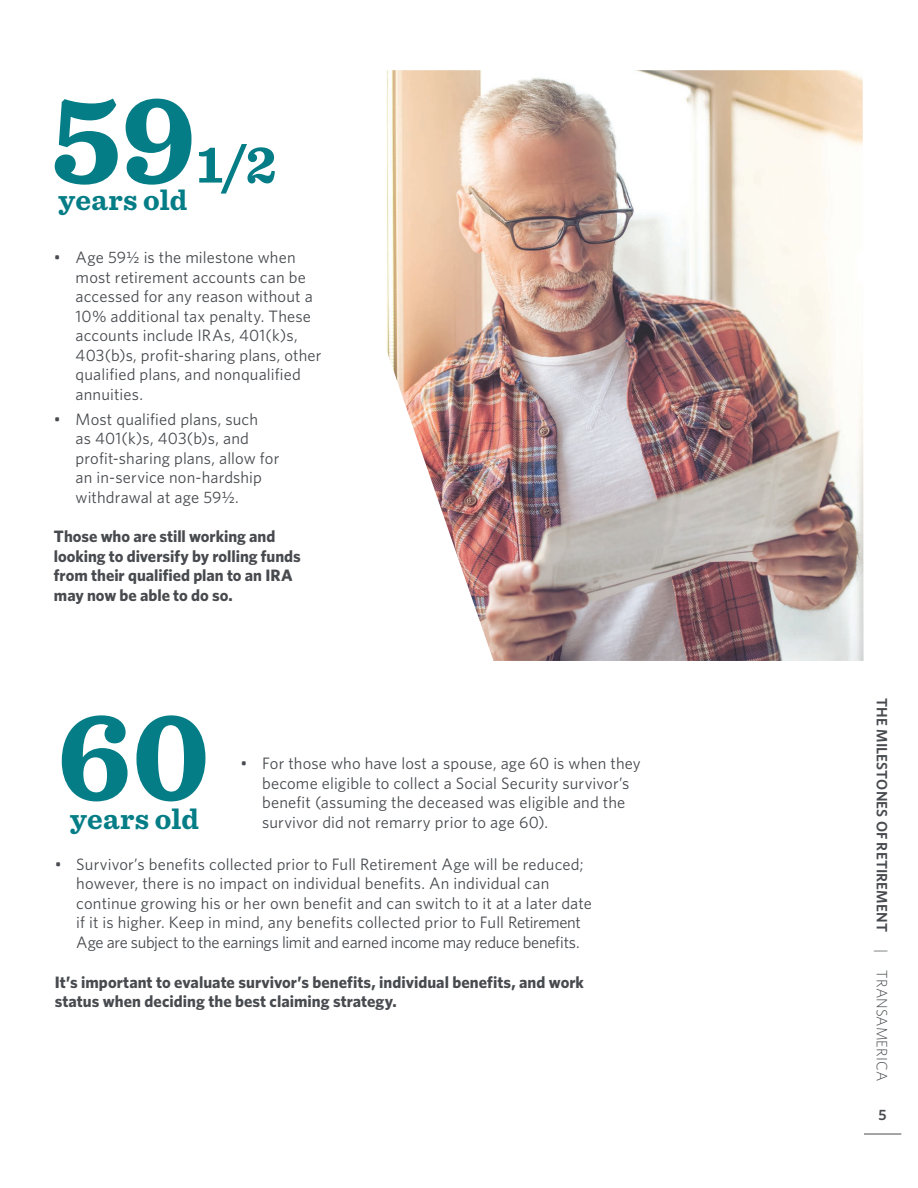
<style>
.page{position:relative;width:918px;height:1188px;background:#fff}
.page>*{position:absolute;margin:0;border:0;box-sizing:border-box;transform-origin:0 0}
.t1{font:700 129.15px "Sentinel";color:#057d86}
.t2{font:700 54.15px "Sentinel";color:#057d86}
.t3{font:700 29.7px "Sentinel";letter-spacing:.005em;color:#057d86}
.t4{font:16.5px/19.5px "Whitney";letter-spacing:.01em;color:#474a4e}
.t5{font:700 16.5px/19.5px "Whitney";color:#474a4e}
.t6{font:600 15px "Whitney";letter-spacing:.015em;color:#474a4e}
.s1{font-weight:300}
</style>
<div class="page">
<hr style="left:864px;top:1134px;width:37px;height:1px;background:#474a4e">
<img style="left:386px;top:70px;width:478px;height:591px">
<img style="left:386px;top:306px;width:113px;height:355px">
<h1 class="t1" style="left:50px;top:38px;width:149px">59</h1>
<h3 class="t3" style="left:59px;top:177px;width:130px">years old</h3>
<h2 class="t2" style="left:197px;top:122px;width:82px">1/2</h2>
<p class="t4" style="left:76px;top:247px;width:247px;text-indent:-22px">• Age 59½ is the milestone when most retirement accounts can be accessed for any reason without a<br>10% additional tax penalty. These accounts include IRAs, 401(k)s,<br>403(b)s, profit-sharing plans, other qualified plans, and nonqualified annuities.</p>
<p class="t4" style="left:76px;top:409px;width:205px;text-indent:-22px">• Most qualified plans, such<br>as 401(k)s, 403(b)s, and profit‑sharing plans, allow for an in-service non-hardship withdrawal at age 59½.</p>
<p class="t5" style="left:54px;top:526px;width:248px">Those who are still working and looking to diversify by rolling funds from their qualified plan to an IRA may now be able to do so.</p>
<h1 class="t1" style="left:56px;top:654px;width:156px">60</h1>
<h3 class="t3" style="left:70px;top:795px;width:130px">years old</h3>
<p class="t4" style="left:76px;top:854px;width:517px;text-indent:-22px">• Survivor’s benefits collected prior to Full Retirement Age will be reduced; however, there is no impact on individual benefits. An individual can continue growing his or her own benefit and can switch to it at a later date if it is higher. Keep in mind, any benefits collected prior to Full Retirement Age are subject to the earnings limit and earned income may reduce benefits.</p>
<p class="t5" style="left:55px;top:972px;width:531px">It’s important to evaluate survivor’s benefits, individual benefits, and work status when deciding the best claiming strategy.</p>
<p class="t4" style="left:262px;top:754px;width:380px;text-indent:-22px">• For those who have lost a spouse, age 60 is when they become eligible to collect a Social Security survivor’s benefit (assuming the deceased was eligible and the survivor did not remarry prior to age 60).</p>
<p class="t6" style="left:892px;top:698px;width:384px;rotate:90deg">THE MILESTONES OF RETIREMENT <span class="s1">| TRANSAMERICA</span></p>
<p class="t6" style="left:879px;top:1105px;width:10px">5</p>
</div>
